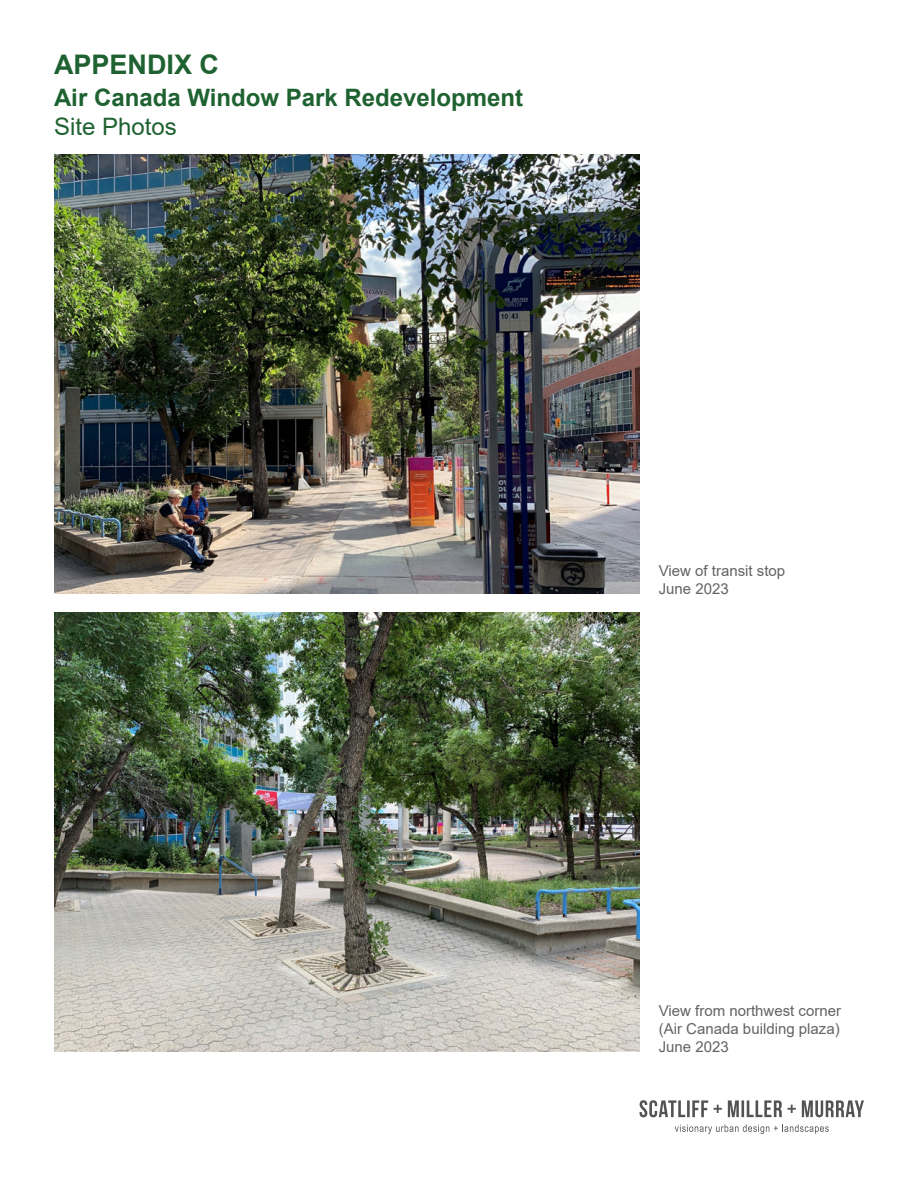
<style>
.page{position:relative;width:918px;height:1188px;background:#fff}
.page>*{position:absolute;margin:0;border:0;box-sizing:border-box;transform-origin:0 0}
.t1{font:700 27px "Arial";color:#1f6231}
.t2{font:700 24px "Arial";color:#1f6231}
.t3{font:24px "Arial";color:#1f6231}
.t4{font:15px/18px "Arial";color:#636366}
</style>
<div class="page">
<img style="left:54px;top:155px;width:586px;height:439px">
<img style="left:54px;top:613px;width:586px;height:439px">
<svg style="left:640px;top:1100px;width:224px;height:17px"></svg>
<svg style="left:675px;top:1124px;width:154px;height:10px"></svg>
<p class="t1" style="left:54px;top:45px;width:167px">APPENDIX C</p>
<p class="t2" style="left:54px;top:81px;width:471px">Air Canada Window Park Redevelopment</p>
<p class="t3" style="left:54px;top:110px;width:124px">Site Photos</p>
<p class="t4" style="left:659px;top:562px;width:128px">View of transit stop</p>
<p class="t4" style="left:659px;top:580px;width:72px">June 2023</p>
<p class="t4" style="left:659px;top:1002px;width:184px">View from northwest corner (Air Canada building plaza)</p>
<p class="t4" style="left:659px;top:1038px;width:72px">June 2023</p>
</div>
